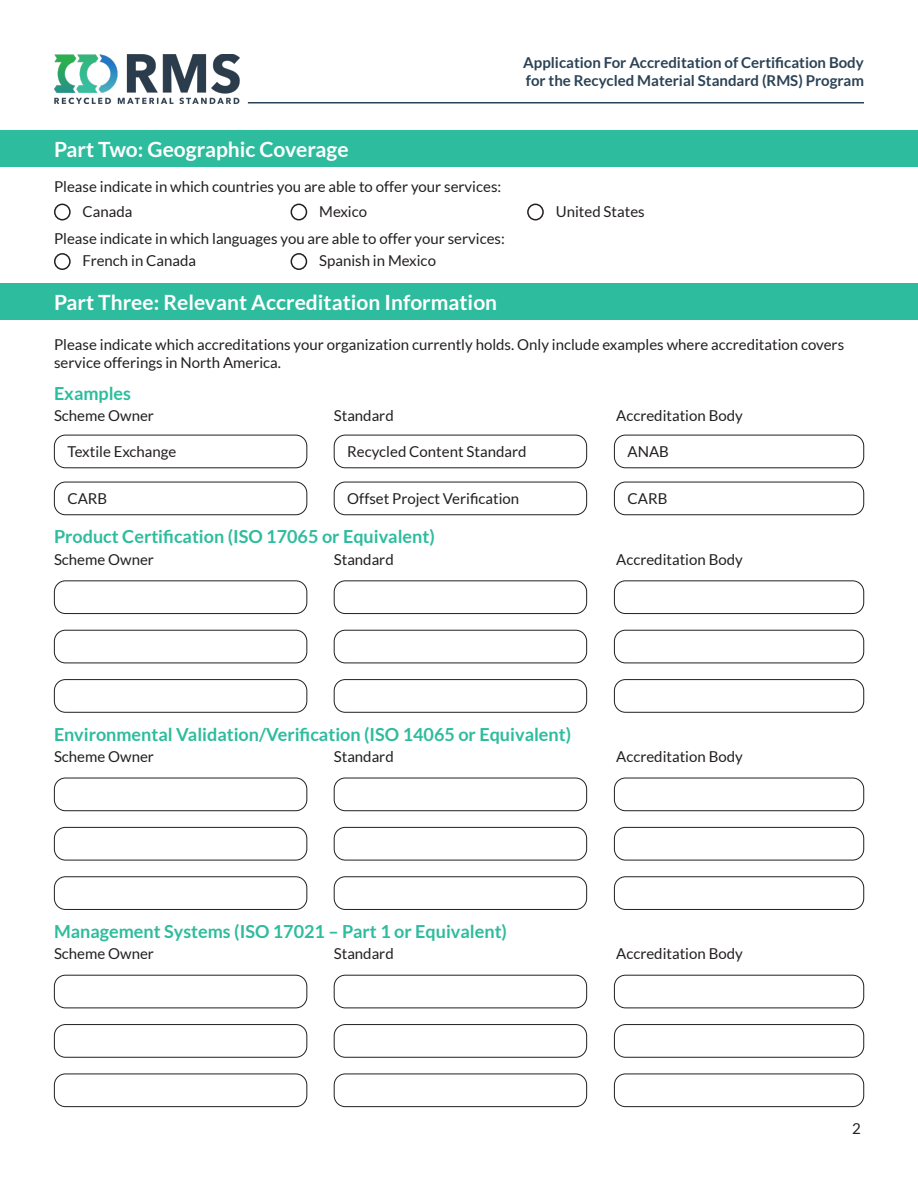
<style>
.page{position:relative;width:918px;height:1188px;background:#fff}
.page>*{position:absolute;margin:0;border:0;box-sizing:border-box;transform-origin:0 0}
.t1{font:700 21px "Lato";color:#fff}
.t2{font:700 18px "Lato";color:#2dbc9d}
.t3{font:15px/18px "Lato";color:#231f20}
.t4{font:700 15px/18px "Lato";color:#2b4255}
</style>
<div class="page">
<div style="left:0;top:130px;width:918px;height:37px;background:#2dbc9d"></div>
<div style="left:0;top:283px;width:918px;height:37px;background:#2dbc9d"></div>
<div style="left:54px;top:435px;width:253px;height:33px;border:1px solid #231f20;border-radius:11px"></div>
<div style="left:54px;top:482px;width:253px;height:33px;border:1px solid #231f20;border-radius:11px"></div>
<div style="left:334px;top:435px;width:253px;height:33px;border:1px solid #231f20;border-radius:11px"></div>
<div style="left:334px;top:482px;width:253px;height:33px;border:1px solid #231f20;border-radius:11px"></div>
<div style="left:614px;top:435px;width:250px;height:33px;border:1px solid #231f20;border-radius:11px"></div>
<div style="left:614px;top:482px;width:250px;height:33px;border:1px solid #231f20;border-radius:11px"></div>
<div style="left:54px;top:204px;width:17px;height:16px;border:2px solid #231f20;border-radius:50%"></div>
<div style="left:54px;top:253px;width:17px;height:17px;border:2px solid #231f20;border-radius:50%"></div>
<div style="left:291px;top:204px;width:16px;height:16px;border:2px solid #231f20;border-radius:50%"></div>
<div style="left:291px;top:253px;width:16px;height:17px;border:2px solid #231f20;border-radius:50%"></div>
<div style="left:527px;top:204px;width:17px;height:16px;border:2px solid #231f20;border-radius:50%"></div>
<hr style="left:248px;top:102px;width:616px;height:2px;background:#2a4155">
<img style="left:54px;top:54px;width:185px;height:50px">
<div style="left:54px;top:580px;width:253px;height:34px;border:1px solid #231f20;border-radius:11px"></div>
<div style="left:54px;top:778px;width:253px;height:33px;border:1px solid #231f20;border-radius:11px"></div>
<div style="left:54px;top:975px;width:253px;height:33px;border:1px solid #231f20;border-radius:11px"></div>
<div style="left:54px;top:630px;width:253px;height:33px;border:1px solid #231f20;border-radius:11px"></div>
<div style="left:54px;top:827px;width:253px;height:33px;border:1px solid #231f20;border-radius:11px"></div>
<div style="left:54px;top:1024px;width:253px;height:34px;border:1px solid #231f20;border-radius:11px"></div>
<div style="left:54px;top:679px;width:253px;height:34px;border:1px solid #231f20;border-radius:11px"></div>
<div style="left:54px;top:876px;width:253px;height:34px;border:1px solid #231f20;border-radius:11px"></div>
<div style="left:54px;top:1074px;width:253px;height:33px;border:1px solid #231f20;border-radius:11px"></div>
<div style="left:334px;top:580px;width:253px;height:34px;border:1px solid #231f20;border-radius:11px"></div>
<div style="left:334px;top:778px;width:253px;height:33px;border:1px solid #231f20;border-radius:11px"></div>
<div style="left:334px;top:975px;width:253px;height:33px;border:1px solid #231f20;border-radius:11px"></div>
<div style="left:334px;top:630px;width:253px;height:33px;border:1px solid #231f20;border-radius:11px"></div>
<div style="left:334px;top:827px;width:253px;height:33px;border:1px solid #231f20;border-radius:11px"></div>
<div style="left:334px;top:1024px;width:253px;height:34px;border:1px solid #231f20;border-radius:11px"></div>
<div style="left:334px;top:679px;width:253px;height:34px;border:1px solid #231f20;border-radius:11px"></div>
<div style="left:334px;top:876px;width:253px;height:34px;border:1px solid #231f20;border-radius:11px"></div>
<div style="left:334px;top:1074px;width:253px;height:33px;border:1px solid #231f20;border-radius:11px"></div>
<div style="left:614px;top:580px;width:250px;height:34px;border:1px solid #231f20;border-radius:11px"></div>
<div style="left:614px;top:778px;width:250px;height:33px;border:1px solid #231f20;border-radius:11px"></div>
<div style="left:614px;top:975px;width:250px;height:33px;border:1px solid #231f20;border-radius:11px"></div>
<div style="left:614px;top:630px;width:250px;height:33px;border:1px solid #231f20;border-radius:11px"></div>
<div style="left:614px;top:827px;width:250px;height:33px;border:1px solid #231f20;border-radius:11px"></div>
<div style="left:614px;top:1024px;width:250px;height:34px;border:1px solid #231f20;border-radius:11px"></div>
<div style="left:614px;top:679px;width:250px;height:34px;border:1px solid #231f20;border-radius:11px"></div>
<div style="left:614px;top:876px;width:250px;height:34px;border:1px solid #231f20;border-radius:11px"></div>
<div style="left:614px;top:1074px;width:250px;height:33px;border:1px solid #231f20;border-radius:11px"></div>
<p class="t4" style="left:523px;top:53px;width:342px">Application For Accreditation of Certification Body for the Recycled Material Standard (RMS) Program</p>
<p class="t1" style="left:54px;top:137px;width:296px">Part Two: Geographic Coverage</p>
<p class="t3" style="left:54px;top:178px;width:449px">Please indicate in which countries you are able to offer your services:</p>
<p class="t3" style="left:83px;top:202px;width:51px">Canada</p>
<p class="t3" style="left:83px;top:252px;width:115px">French in Canada</p>
<p class="t3" style="left:319px;top:202px;width:49px">Mexico</p>
<p class="t3" style="left:319px;top:252px;width:118px">Spanish in Mexico</p>
<p class="t3" style="left:54px;top:229px;width:452px">Please indicate in which languages you are able to offer your services:</p>
<p class="t1" style="left:54px;top:290px;width:445px">Part Three: Relevant Accreditation Information</p>
<p class="t3" style="left:556px;top:202px;width:90px">United States</p>
<p class="t3" style="left:54px;top:335px;width:792px">Please indicate which accreditations your organization currently holds. Only include examples where accreditation covers service offerings in North America.</p>
<p class="t2" style="left:54px;top:383px;width:79px">Examples</p>
<p class="t3" style="left:54px;top:407px;width:101px">Scheme Owner</p>
<p class="t3" style="left:68px;top:443px;width:110px">Textile Exchange</p>
<p class="t3" style="left:68px;top:490px;width:41px">CARB</p>
<p class="t3" style="left:334px;top:407px;width:61px">Standard</p>
<p class="t3" style="left:616px;top:407px;width:128px">Accreditation Body</p>
<p class="t3" style="left:347px;top:443px;width:181px">Recycled Content Standard</p>
<p class="t3" style="left:347px;top:490px;width:174px">Offset Project Verification</p>
<p class="t3" style="left:628px;top:443px;width:43px">ANAB</p>
<p class="t3" style="left:628px;top:490px;width:41px">CARB</p>
<p class="t2" style="left:54px;top:527px;width:382px">Product Certification (ISO 17065 or Equivalent)</p>
<p class="t3" style="left:54px;top:550px;width:101px">Scheme Owner</p>
<p class="t3" style="left:334px;top:550px;width:61px">Standard</p>
<p class="t3" style="left:616px;top:550px;width:128px">Accreditation Body</p>
<p class="t2" style="left:54px;top:724px;width:519px">Environmental Validation/Verification (ISO 14065 or Equivalent)</p>
<p class="t3" style="left:54px;top:747px;width:101px">Scheme Owner</p>
<p class="t3" style="left:334px;top:747px;width:61px">Standard</p>
<p class="t3" style="left:616px;top:747px;width:128px">Accreditation Body</p>
<p class="t2" style="left:54px;top:921px;width:455px">Management Systems (ISO 17021 – Part 1 or Equivalent)</p>
<p class="t3" style="left:54px;top:944px;width:101px">Scheme Owner</p>
<p class="t3" style="left:334px;top:944px;width:61px">Standard</p>
<p class="t3" style="left:616px;top:944px;width:128px">Accreditation Body</p>
<p class="t3" style="left:852px;top:1119px;width:10px">2</p>
</div>
